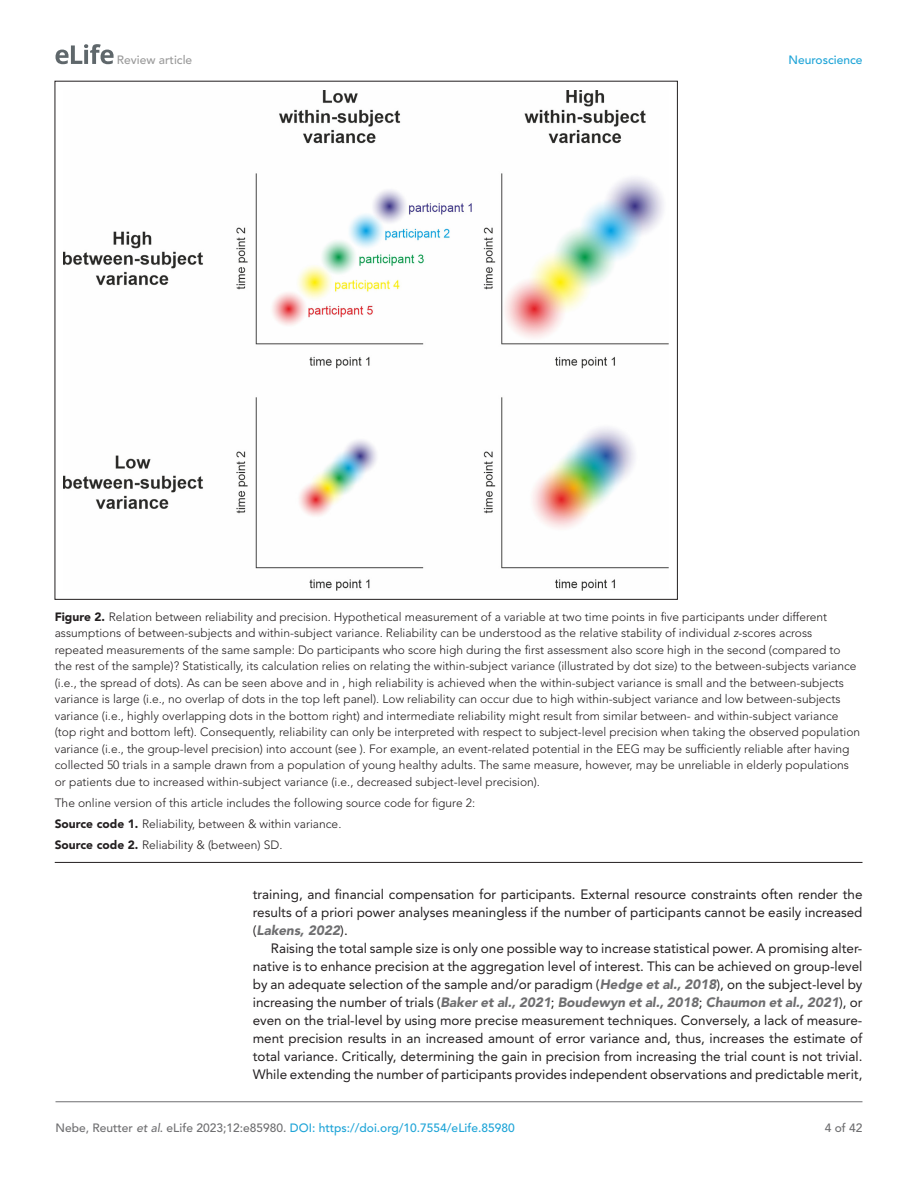
<style>
.page{position:relative;width:918px;height:1188px;background:#fff}
.page>*{position:absolute;margin:0;border:0;box-sizing:border-box;transform-origin:0 0}
.t1{font:13.5px/18px "Avenir LT Std";color:#231f20;text-align:justify}
.t2{font:300 12px/16.5px "Avenir LT Std";color:#231f20}
.t3{font:500 12px "Avenir LT Std";color:#1ea4d7}
.t4{font:500 12px "Avenir LT Std";color:#9a9a9a}
.t5{font:500 12px "Avenir LT Std";color:#6e6e70}
.s1{font-weight:900}
.s2{font-style:italic}
.s3{font-weight:900;font-style:italic;color:#6e6e70}
.s4{color:#6e6e70}
.s5{font-style:italic;color:#6e6e70}
</style>
<div class="page">
<svg style="left:56px;top:44px;width:58px;height:20px"></svg>
<hr style="left:56px;top:1101px;width:806px;height:1px;background:#6e6e70">
<hr style="left:55px;top:862px;width:808px;height:1px;background:#231f20">
<img style="left:64px;top:90px;width:604px;height:500px">
<p class="t4" style="left:117px;top:55px;width:77px">Review article</p>
<p class="t3" style="left:788px;top:55px;width:76px">Neuroscience</p>
<p class="t2" style="left:55px;top:609px;width:807px"><span class="s1">Figure 2.</span> Relation between reliability and precision. Hypothetical measurement of a variable at two time points in five participants under different assumptions of between- subjects and within- subject variance. Reliability can be understood as the relative stability of individual <span class="s2">z</span>- scores across repeated measurements of the same sample: Do participants who score high during the first assessment also score high in the second (compared to the rest of the sample)? Statistically, its calculation relies on relating the within- subject variance (illustrated by dot size) to the between- subjects variance (i.e., the spread of dots). As can be seen above and in , high reliability is achieved when the within- subject variance is small and the between- subjects variance is large (i.e., no overlap of dots in the top left panel). Low reliability can occur due to high within- subject variance and low between- subjects variance (i.e., highly overlapping dots in the bottom right) and intermediate reliability might result from similar between- and within- subject variance (top right and bottom left). Consequently, reliability can only be interpreted with respect to subject- level precision when taking the observed population variance (i.e., the group- level precision) into account (see ). For example, an event- related potential in the EEG may be sufficiently reliable after having collected 50 trials in a sample drawn from a population of young healthy adults. The same measure, however, may be unreliable in elderly populations or patients due to increased within- subject variance (i.e., decreased subject- level precision).</p>
<p class="t2" style="left:55px;top:793px;width:422px;line-height:21px">The online version of this article includes the following source code for figure 2:<br><span class="s1">Source code 1.</span> Reliability, between &amp; within variance.<br><span class="s1">Source code 2.</span> Reliability &amp; (between) SD.</p>
<p class="t1" style="left:253px;top:886px;width:611px">training, and financial compensation for participants. External resource constraints often render the results of a priori power analyses meaningless if the number of participants cannot be easily increased (<span class="s3">Lakens, 2022</span>).</p>
<p class="t1" style="left:253px;top:940px;width:611px;text-indent:18px">Raising the total sample size is only one possible way to increase statistical power. A promising alter&shy;native is to enhance precision at the aggregation level of interest. This can be achieved on group- level by an adequate selection of the sample and/or paradigm (<span class="s3">Hedge et al., 2018</span>), on the subject- level by increasing the number of trials (<span class="s3">Baker et al., 2021</span>; <span class="s3">Boudewyn et al., 2018</span>; <span class="s3">Chaumon et al., 2021</span>), or even on the trial- level by using more precise measurement techniques. Conversely, a lack of measure&shy;ment precision results in an increased amount of error variance and, thus, increases the estimate of total variance. Critically, determining the gain in precision from increasing the trial count is not trivial.<br>While extending the number of participants provides independent observations and predictable merit,</p>
<p class="t3" style="left:56px;top:1123px;width:461px"><span class="s4">Nebe, Reutter</span> <span class="s5">et al</span><span class="s4">. eLife 2023;12:e85980.</span> DOI: https://doi.org/10.7554/eLife.85980</p>
<p class="t5" style="left:825px;top:1123px;width:39px">4 of 42</p>
</div>
